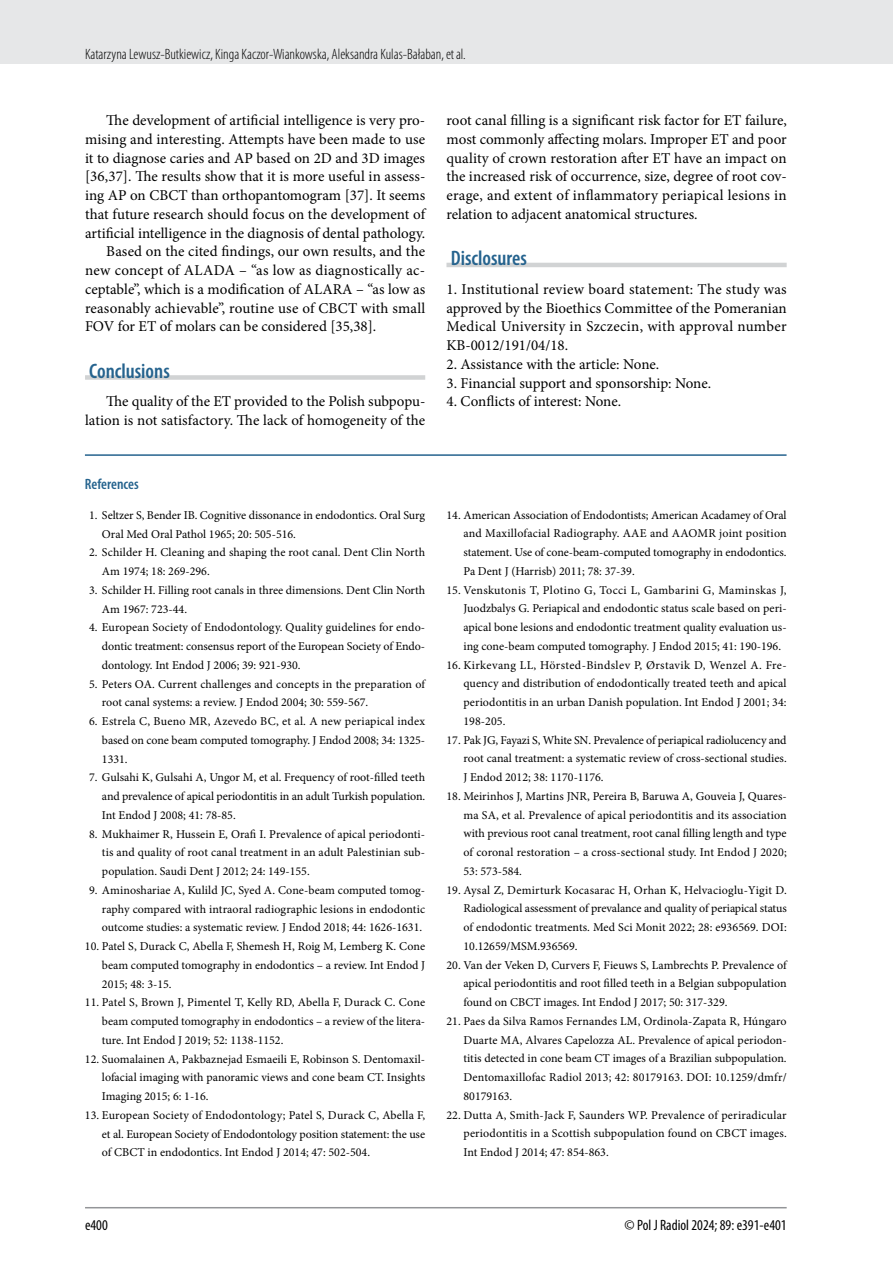
<style>
.page{position:relative;width:893px;height:1263px;background:#fff}
.page>*{position:absolute;margin:0;border:0;box-sizing:border-box;transform-origin:0 0}
.t1{font:600 condensed 21px "Myriad Pro";color:#25638e}
.t2{font:15px/18.8px "Minion Pro";color:#000;text-align:justify}
.t3{font:300 condensed 15px "Myriad Pro";color:#000}
.t4{font:15px "Minion Pro";letter-spacing:.02em;color:#000}
.t5{font:condensed 15px "Myriad Pro";color:#000}
.t6{font:600 condensed 15px "Myriad Pro";color:#25638e}
.t7{font:12px/18.8px "Minion Pro";color:#000;text-align:justify}
.s1{font-style:italic}
</style>
<div class="page">
<div style="left:0;top:0;width:893px;height:64px;background:#e6e7e8"></div>
<hr style="left:85px;top:1207px;width:702px;height:1px;background:#939598">
<div style="left:85px;top:375px;width:340px;height:5px;background:#d1d3d4"></div>
<hr style="left:446px;top:263px;width:341px;height:4px;background:#d1d3d4">
<hr style="left:85px;top:454px;width:702px;height:2px;background:#25638e">
<p class="t3" style="left:85px;top:45px;width:382px">Katarzyna Lewusz-Butkiewicz, Kinga Kaczor-Wiankowska, Aleksandra Kulas-Bałaban, et al.</p>
<p class="t2" style="left:106px;top:111px;width:319px">The development of artificial intelligence is very pro-</p>
<p class="t2" style="left:85px;top:130px;width:342px">mising and interesting. Attempts have been made to use</p>
<p class="t2" style="left:85px;top:148px;width:342px">it to diagnose caries and AP based on 2D and 3D images</p>
<p class="t2" style="left:85px;top:167px;width:342px">[36,37]. The results show that it is more useful in assess-</p>
<p class="t2" style="left:85px;top:186px;width:342px">ing AP on CBCT than orthopantomogram [37]. It seems</p>
<p class="t2" style="left:85px;top:205px;width:342px">that future research should focus on the development of</p>
<p class="t2" style="left:85px;top:223px;width:342px">artificial intelligence in the diagnosis of dental pathology.</p>
<p class="t2" style="left:106px;top:242px;width:320px">Based on the cited findings, our own results, and the</p>
<p class="t4" style="left:85px;top:260px;width:342px">new concept of ALADA – “as low as diagnostically ac-</p>
<p class="t2" style="left:85px;top:280px;width:342px">ceptable”, which is a modification of ALARA – “as low as</p>
<p class="t2" style="left:85px;top:298px;width:342px">reasonably achievable”, routine use of CBCT with small</p>
<p class="t2" style="left:85px;top:317px;width:293px">FOV for ET of molars can be considered [35,38].</p>
<h1 class="t1" style="left:89px;top:358px;width:82px">Conclusions</h1>
<p class="t2" style="left:85px;top:392px;width:342px;text-align:right">The quality of the ET provided to the Polish subpopu&shy;lation is not satisfactory. The lack of homogeneity of the</p>
<p class="t6" style="left:85px;top:475px;width:55px">References</p>
<p class="t7" style="left:102px;top:506px;width:325px;text-indent:-13px">1. Seltzer S, Bender IB. Cognitive dissonance in endodontics. Oral Surg<br>Oral Med Oral Pathol 1965; 20: 505-516.</p>
<p class="t7" style="left:102px;top:543px;width:325px;text-indent:-13px">2. Schilder H. Cleaning and shaping the root canal. Dent Clin North<br>Am 1974; 18: 269-296.</p>
<p class="t7" style="left:102px;top:581px;width:325px;text-indent:-13px">3. Schilder H. Filling root canals in three dimensions. Dent Clin North<br>Am 1967: 723-44.</p>
<p class="t7" style="left:102px;top:618px;width:325px;text-indent:-13px">4. European Society of Endodontology. Quality guidelines for endo&shy;dontic treatment: consensus report of the European Society of Endo&shy;dontology. Int Endod J 2006; 39: 921-930.</p>
<p class="t7" style="left:102px;top:674px;width:325px;text-indent:-13px">5. Peters OA. Current challenges and concepts in the preparation of root canal systems: a review. J Endod 2004; 30: 559-567.</p>
<p class="t7" style="left:102px;top:712px;width:325px;text-indent:-13px">6. Estrela C, Bueno MR, Azevedo BC, et al. A new periapical index based on cone beam computed tomography. J Endod 2008; 34: 1325- 1331.</p>
<p class="t7" style="left:102px;top:768px;width:325px;text-indent:-13px">7. Gulsahi K, Gulsahi A, Ungor M, et al. Frequency of root-filled teeth and prevalence of apical periodontitis in an adult Turkish population.<br>Int Endod J 2008; 41: 78-85.</p>
<p class="t7" style="left:102px;top:824px;width:325px;text-indent:-13px">8. Mukhaimer R, Hussein E, Orafi I. Prevalence of apical periodonti&shy;tis and quality of root canal treatment in an adult Palestinian sub&shy;population. Saudi Dent J 2012; 24: 149-155.</p>
<p class="t7" style="left:102px;top:881px;width:325px;text-indent:-13px">9. Aminoshariae A, Kulild JC, Syed A. Cone-beam computed tomog&shy;raphy compared with intraoral radiographic lesions in endodontic outcome studies: a systematic review. J Endod 2018; 44: 1626-1631.</p>
<p class="t7" style="left:102px;top:937px;width:325px;text-indent:-17px">10. Patel S, Durack C, Abella F, Shemesh H, Roig M, Lemberg K. Cone beam computed tomography in endodontics – a review. Int Endod J 2015; 48: 3-15.</p>
<p class="t7" style="left:102px;top:993px;width:325px;text-indent:-17px">11. Patel S, Brown J, Pimentel T, Kelly RD, Abella F, Durack C. Cone beam computed tomography in endodontics – a review of the litera&shy;ture. Int Endod J 2019; 52: 1138-1152.</p>
<p class="t7" style="left:102px;top:1049px;width:325px;text-indent:-17px">12. Suomalainen A, Pakbaznejad Esmaeili E, Robinson S. Dentomaxil&shy;lofacial imaging with panoramic views and cone beam CT. Insights Imaging 2015; 6: 1-16.</p>
<p class="t7" style="left:102px;top:1105px;width:325px;text-indent:-17px">13. European Society of Endodontology; Patel S, Durack C, Abella F, et al. European Society of Endodontology position statement: the use of CBCT in endodontics. Int Endod J 2014; 47: 502-504.</p>
<p class="t2" style="left:446px;top:111px;width:342px">root canal filling is a significant risk factor for ET failure, most commonly affecting molars. Improper ET and poor quality of crown restoration after ET have an impact on the increased risk of occurrence, size, degree of root cov&shy;erage, and extent of inflammatory periapical lesions in relation to adjacent anatomical structures.</p>
<h1 class="t1" style="left:451px;top:245px;width:78px">Disclosures</h1>
<p class="t2" style="left:446px;top:280px;width:342px">1. Institutional review board statement: The study was approved by the Bioethics Committee of the Pomeranian Medical University in Szczecin, with approval number KB-0012/191/04/18.</p>
<p class="t2" style="left:446px;top:355px;width:214px">2. Assistance with the article: None.</p>
<p class="t2" style="left:446px;top:373px;width:266px">3. Financial support and sponsorship: None.</p>
<p class="t2" style="left:446px;top:392px;width:176px">4. Conflicts of interest: None.</p>
<p class="t7" style="left:463px;top:505px;width:325px;text-indent:-17px">14. American Association of Endodontists; American Acadamey of Oral and Maxillofacial Radiography. AAE and AAOMR joint position statement. Use of cone-beam-computed tomography in endodontics.<br>Pa Dent J (Harrisb) 2011; 78: 37-39.</p>
<p class="t7" style="left:463px;top:580px;width:325px;text-indent:-17px">15. Venskutonis T, Plotino G, Tocci L, Gambarini G, Maminskas J, Juodzbalys G. Periapical and endodontic status scale based on peri&shy;apical bone lesions and endodontic treatment quality evaluation us&shy;ing cone-beam computed tomography<span class="s1">.</span> J Endod 2015; 41: 190-196.</p>
<p class="t7" style="left:463px;top:655px;width:325px;text-indent:-17px">16. Kirkevang LL, Hörsted-Bindslev P, Ørstavik D, Wenzel A. Fre&shy;quency and distribution of endodontically treated teeth and apical periodontitis in an urban Danish population. Int Endod J 2001; 34:<br>198-205.</p>
<p class="t7" style="left:463px;top:730px;width:325px;text-indent:-17px">17. Pak JG, Fayazi S, White SN. Prevalence of periapical radiolucency and root canal treatment: a systematic review of cross-sectional studies.<br>J Endod 2012; 38: 1170-1176.</p>
<p class="t7" style="left:463px;top:787px;width:325px;text-indent:-17px">18. Meirinhos J, Martins JNR, Pereira B, Baruwa A, Gouveia J, Quares&shy;ma SA, et al. Prevalence of apical periodontitis and its association with previous root canal treatment, root canal filling length and type of coronal restoration – a cross-sectional study. Int Endod J 2020; 53: 573-584.</p>
<p class="t7" style="left:463px;top:880px;width:325px;text-indent:-17px">19. Aysal Z, Demirturk Kocasarac H, Orhan K, Helvacioglu-Yigit D.<br>Radiological assessment of prevalance and quality of periapical status of endodontic treatments. Med Sci Monit 2022; 28: e936569. DOI:<br>10.12659/MSM.936569.</p>
<p class="t7" style="left:463px;top:955px;width:325px;text-indent:-17px">20. Van der Veken D, Curvers F, Fieuws S, Lambrechts P. Prevalence of apical periodontitis and root filled teeth in a Belgian subpopulation found on CBCT images. Int Endod J 2017; 50: 317-329.</p>
<p class="t7" style="left:463px;top:1012px;width:325px;text-indent:-17px">21. Paes da Silva Ramos Fernandes LM, Ordinola-Zapata R, Húngaro Duarte MA, Alvares Capelozza AL. Prevalence of apical periodon&shy;titis detected in cone beam CT images of a Brazilian subpopulation.<br>Dentomaxillofac Radiol 2013; 42: 80179163. DOI: 10.1259/dmfr/ 80179163.</p>
<p class="t7" style="left:463px;top:1105px;width:325px;text-indent:-17px">22. Dutta A, Smith-Jack F, Saunders WP. Prevalence of periradicular periodontitis in a Scottish subpopulation found on CBCT images.<br>Int Endod J 2014; 47: 854-863.</p>
<p class="t5" style="left:85px;top:1216px;width:24px">e400</p>
<p class="t5" style="left:625px;top:1216px;width:164px">© Pol J Radiol 2024; 89: e391-e401</p>
</div>
